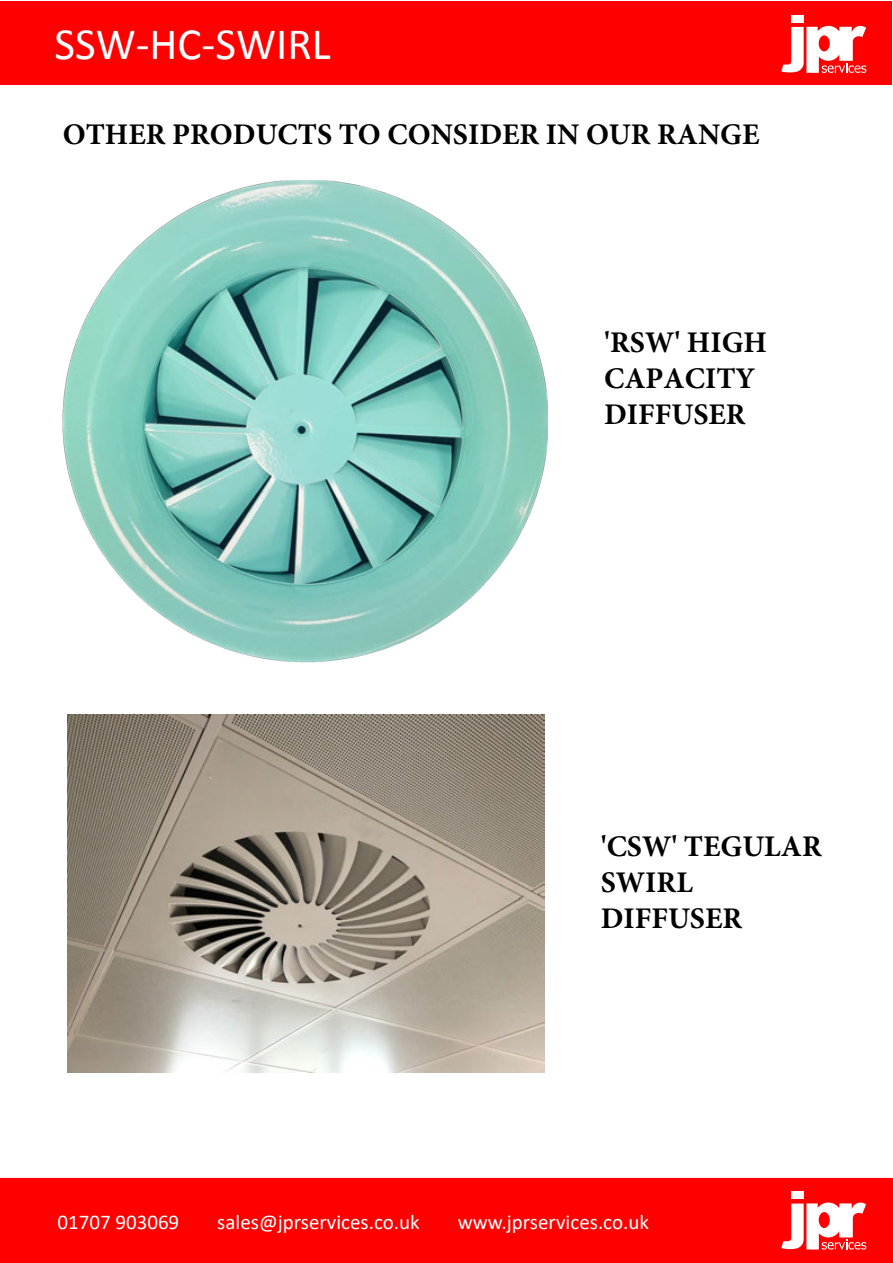
<style>
.page{position:relative;width:893px;height:1263px;background:#fff}
.page>*{position:absolute;margin:0;border:0;box-sizing:border-box;transform-origin:0 0}
.t1{font:45px "Calibri";color:#fff}
.t2{font:700 30px/36px "Minion Pro";color:#000}
.t3{font:21px "Calibri";color:#fff}
</style>
<div class="page">
<img style="left:63px;top:181px;width:484px;height:481px">
<img style="left:67px;top:715px;width:478px;height:358px">
<div style="left:1px;top:1px;width:891px;height:83px;background:#f00"></div>
<div style="left:791px;top:15px;width:13px;height:7px;background:#fff"></div>
<svg style="left:781px;top:25px;width:85px;height:48px"></svg>
<div style="left:819px;top:35px;width:11px;height:16px;background:#f00;border-radius:50%"></div>
<div style="left:1px;top:1179px;width:891px;height:83px;background:#f00"></div>
<div style="left:0;top:1178px;width:893px;height:85px;border:2px solid #f00"></div>
<div style="left:791px;top:1191px;width:13px;height:8px;background:#fff"></div>
<svg style="left:781px;top:1202px;width:85px;height:47px"></svg>
<div style="left:819px;top:1212px;width:11px;height:16px;background:#f00;border-radius:50%"></div>
<h1 class="t1" style="left:54px;top:16px;width:278px">SSW-HC-SWIRL</h1>
<p class="t2" style="left:63px;top:115px;width:698px">OTHER PRODUCTS TO CONSIDER IN OUR RANGE</p>
<p class="t2" style="left:604px;top:324px;width:164px">'RSW' HIGH<br>CAPACITY<br>DIFFUSER</p>
<p class="t2" style="left:601px;top:828px;width:223px">'CSW' TEGULAR<br>SWIRL<br>DIFFUSER</p>
<p class="t3" style="left:57px;top:1207px;width:123px">01707 903069</p>
<p class="t3" style="left:217px;top:1207px;width:204px">sales@jprservices.co.uk</p>
<p class="t3" style="left:458px;top:1207px;width:193px">www.jprservices.co.uk</p>
</div>
